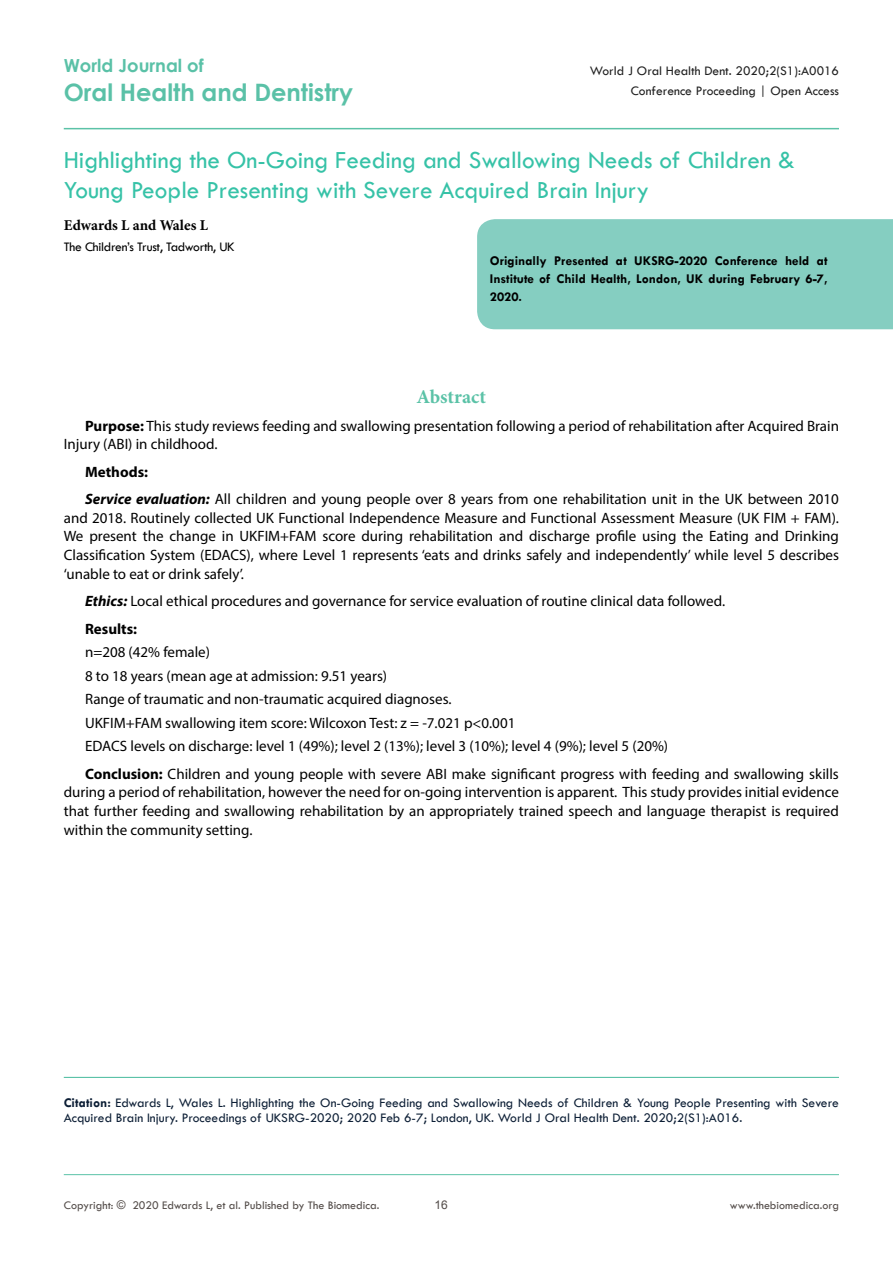
<style>
.page{position:relative;width:893px;height:1263px;background:#fff}
.page>*{position:absolute;margin:0;border:0;box-sizing:border-box;transform-origin:0 0}
.t1{font:25.5px/30px "Tw Cen";color:#36c2a7}
.t2{font:700 24px "Century Gothic";color:#5ac1a7}
.t3{font:700 19.5px "Minion Pro";color:#5bc2a7}
.t4{font:700 18px "Century Gothic";color:#5ac1a7}
.t5{font:15px/18.8px "Myriad Pro";color:#000}
.t6{font:700 15px "Minion Pro";color:#000}
.t7{font:13.5px/15px "Tw Cen";color:#0c1e35}
.t8{font:700 13.5px/18.1px "Tw Cen";color:#000;text-align:justify}
.t9{font:13.5px/20.4px "Tw Cen";color:#202020;text-align:right}
.t10{font:13.5px "Tw Cen";letter-spacing:-.02em;color:#000}
.t11{font:12px "Tw Cen";color:#524b48}
.t12{font:12px "Arial";color:#524b48}
.s1{font-weight:700}
.s2{font-weight:700;font-style:italic}
</style>
<div class="page">
<hr style="left:64px;top:1174px;width:775px;height:1px;background:#5bc2a7">
<hr style="left:64px;top:128px;width:775px;height:1px;background:#5bc2a7">
<div style="left:477px;top:219px;width:416px;height:110px;background:#85cec1"></div>
<hr style="left:64px;top:1077px;width:775px;height:1px;background:#5bc2a7">
<p class="t4" style="left:64px;top:52px;width:142px">World Journal of</p>
<h2 class="t2" style="left:64px;top:74px;width:291px">Oral Health and Dentistry</h2>
<p class="t9" style="left:590px;top:60px;width:251px">World J Oral Health Dent. 2020;2(S1):A0016<br>Conference Proceeding | Open Access</p>
<h1 class="t1" style="left:64px;top:145px;width:733px">Highlighting the On-Going Feeding and Swallowing Needs of Children &amp;<br>Young People Presenting with Severe Acquired Brain Injury</h1>
<p class="t6" style="left:64px;top:215px;width:146px">Edwards L and Wales L</p>
<p class="t10" style="left:64px;top:238px;width:172px">The Children’s Trust, Tadworth, UK</p>
<p class="t8" style="left:490px;top:252px;width:339px">Originally Presented at UKSRG-2020 Conference held at Institute of Child Health, London, UK during February 6-7, 2020.</p>
<h3 class="t3" style="left:417px;top:383px;width:71px">Abstract</h3>
<p class="t5" style="left:64px;top:416px;width:777px;text-indent:21px"><span class="s1">Purpose:</span> This study reviews feeding and swallowing presentation following a period of rehabilitation after Acquired Brain<br>Injury (ABI) in childhood.</p>
<p class="t5" style="left:85px;top:458px;width:755px;line-height:27.3px"><span class="s1">Methods:<br></span><span class="s2">Service evaluation:</span> All children and young people over 8 years from one rehabilitation unit in the UK between 2010</p>
<p class="t5" style="left:64px;top:508px;width:777px;text-align:justify">and 2018. Routinely collected UK Functional Independence Measure and Functional Assessment Measure (UK FIM + FAM).<br>We present the change in UKFIM+FAM score during rehabilitation and discharge profile using the Eating and Drinking Classification System (EDACS), where Level 1 represents ‘eats and drinks safely and independently’ while level 5 describes ‘unable to eat or drink safely’.</p>
<p class="t5" style="left:85px;top:587px;width:641px;line-height:27.3px"><span class="s2">Ethics:</span> Local ethical procedures and governance for service evaluation of routine clinical data followed.<br><span class="s1">Results:</span></p>
<p class="t5" style="left:85px;top:640px;width:585px;line-height:23.5px">n=208 (42% female)<br>8 to 18 years (mean age at admission: 9.51 years)<br>Range of traumatic and non-traumatic acquired diagnoses.<br>UKFIM+FAM swallowing item score: Wilcoxon Test: z = -7.021 p&lt;0.001<br>EDACS levels on discharge: level 1 (49%); level 2 (13%); level 3 (10%); level 4 (9%); level 5 (20%)</p>
<p class="t5" style="left:64px;top:764px;width:777px;text-align:justify;text-indent:21px"><span class="s1">Conclusion:</span> Children and young people with severe ABI make significant progress with feeding and swallowing skills during a period of rehabilitation, however the need for on-going intervention is apparent. This study provides initial evidence that further feeding and swallowing rehabilitation by an appropriately trained speech and language therapist is required within the community setting.</p>
<p class="t7" style="left:64px;top:1095px;width:777px"><span class="s1">Citation:</span> Edwards L, Wales L. Highlighting the On-Going Feeding and Swallowing Needs of Children &amp; Young People Presenting with Severe<br>Acquired Brain Injury. Proceedings of UKSRG-2020; 2020 Feb 6-7; London, UK. World J Oral Health Dent. 2020;2(S1):A016.</p>
<p class="t11" style="left:64px;top:1197px;width:317px">Copyright: © 2020 Edwards L, et al. Published by The Biomedica.</p>
<p class="t12" style="left:434px;top:1197px;width:15px">16</p>
<p class="t11" style="left:730px;top:1197px;width:111px">www.thebiomedica.org</p>
</div>
